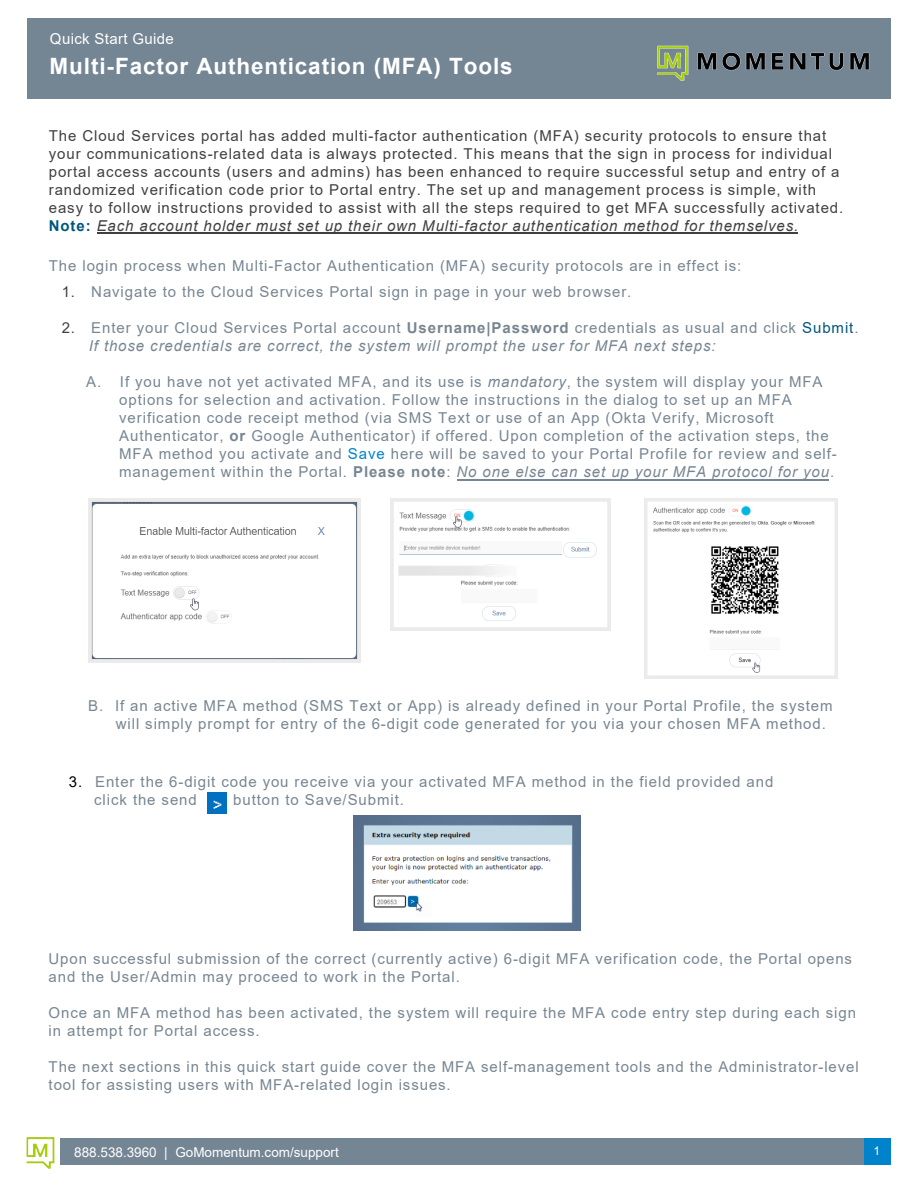
<style>
.page{position:relative;width:918px;height:1188px;background:#fff}
.page>*{position:absolute;margin:0;border:0;box-sizing:border-box;transform-origin:0 0}
.t1{font:700 22.5px "Arial";letter-spacing:.04em;color:#fff}
.t2{font:15px/18px "Arial";letter-spacing:.06em;color:#778692}
.t3{font:15px/18px "Arial";letter-spacing:.06em;color:#404040}
.t4{font:italic 15px/18px "Arial";letter-spacing:.06em;color:#778692}
.t5{font:15px "Arial";letter-spacing:.02em;color:#fff}
.t6{font:13.5px "Arial";color:#fff}
.t7{font:12px "Arial";color:#fff}
.s1{font-style:inherit}
.s2{font-weight:700;color:#00577d}
.s3{font-style:italic}
.s4{color:#404040}
.s5{font-style:normal;color:#404040}
.s6{font-style:normal}
.s7{font-weight:700;font-style:normal}
.s8{font-style:normal;color:#00577d}
.s9{font-weight:700}
.s10{color:#0083c9}
.s11{color:#000}
</style>
<div class="page">
<div style="left:27px;top:18px;width:864px;height:81px;background:#748593"></div>
<img style="left:657px;top:45px;width:213px;height:36px">
<hr style="left:97px;top:233px;width:701px;height:1px;background:#404040">
<hr style="left:457px;top:479px;width:372px;height:1px;background:#778692">
<img style="left:353px;top:816px;width:228px;height:114px">
<img style="left:390px;top:499px;width:220px;height:132px">
<img style="left:644px;top:499px;width:193px;height:180px">
<img style="left:89px;top:499px;width:272px;height:163px">
<div style="left:61px;top:1138px;width:830px;height:28px;background:#748593"></div>
<div style="left:864px;top:1138px;width:26px;height:28px;background:#0083ca"></div>
<img style="left:207px;top:792px;width:19px;height:22px">
<img style="left:26px;top:1137px;width:29px;height:32px">
<p class="t5" style="left:50px;top:29px;width:125px">Quick Start Guide</p>
<h1 class="t1" style="left:50px;top:51px;width:465px">Multi-Factor Authentication (MFA) Tools</h1>
<p class="t3" style="left:49px;top:126px;width:796px">The Cloud Services portal has added multi-factor authentication (MFA) security protocols to ensure that your communications-related data is always protected. This means that the sign in process for <span class="s1">individual </span>portal access <span class="s1">account</span>s (users and admins) has been enhanced to require successful <span class="s1">setup and</span> entry of a randomized verification code prior to Portal entry. The set up and management process is simple, with easy to follow instructions provided to assist with all the steps required to get MFA successfully activated.<br><span class="s2">Note:</span> <span class="s3">Each account holder must set up their own Multi-factor authentication method for themselves.</span></p>
<p class="t2" style="left:49px;top:257px;width:694px">The login process when Multi-Factor Authentication (MFA) security protocols are in effect is:</p>
<p class="t2" style="left:62px;top:283px;width:571px"><span class="s4">1.</span> Navigate to the Cloud Services Portal sign in page in your web browser.</p>
<p class="t4" style="left:89px;top:319px;width:771px;text-indent:-27px"><span class="s5">2.</span> <span class="s6">Enter your Cloud Services Portal</span> <span class="s6">account</span> <span class="s7">Username|Password</span> <span class="s6">credentials as usual and click</span> <span class="s8">Submit</span><span class="s6">.<br></span>If those credentials are correct, the system will prompt the user for MFA next steps:</p>
<p class="t2" style="left:119px;top:373px;width:719px;text-indent:-33px">A. If you have not yet activated MFA, and its use is <span class="s3">mandatory</span>, the system will display your MFA options for selection and activation. Follow the instructions in the dialog to set up an MFA verification code receipt method (via SMS Text or use of an App (Okta Verify, Microsoft Authenticator, <span class="s9">or</span> Google Authenticator) if offered. Upon completion of the activation steps, the MFA method you activate and <span class="s10">Save</span> here will be saved to your Portal Profile for <span class="s1">review a</span>n<span class="s1">d</span> self&shy;management within the Portal. <span class="s9">Please note</span><span class="s1">:</span> <span class="s3">No one else can set up your MFA protocol for you</span><span class="s1">.</span></p>
<p class="t2" style="left:116px;top:697px;width:718px;text-indent:-28px">B. If an active MFA method (SMS Text or App) is already defined in your Portal Profile, the system will simply prompt for entry of the 6-digit code generated for you via your chosen MFA method.</p>
<p class="t2" style="left:94px;top:773px;width:681px;text-indent:-25px"><span class="s11">3.</span> Enter the 6-digit code you receive via your activated MFA method in the field provided and click <span class="s1">the send</span></p>
<p class="t2" style="left:233px;top:791px;width:172px"><span class="s1">button to</span> Save/Submit.</p>
<p class="t2" style="left:49px;top:950px;width:805px">Upon successful submission of the correct (currently active) 6-digit MFA verification code, the Portal opens and the User/Admin may proceed to work in the Portal.</p>
<p class="t2" style="left:49px;top:1004px;width:809px">Once an MFA method has been activated, the system will require the MFA code entry step during each sign in attempt for Portal access.</p>
<p class="t2" style="left:49px;top:1058px;width:812px">The next sections in this quick start guide cover the MFA self-management tools and the Administrator-level tool for assisting users with MFA-related login issues.</p>
<p class="t6" style="left:74px;top:1143px;width:266px">888.538.3960 | GoMomentum.com<span class="s1">/support</span></p>
<p class="t7" style="left:874px;top:1143px;width:8px">1</p>
</div>
